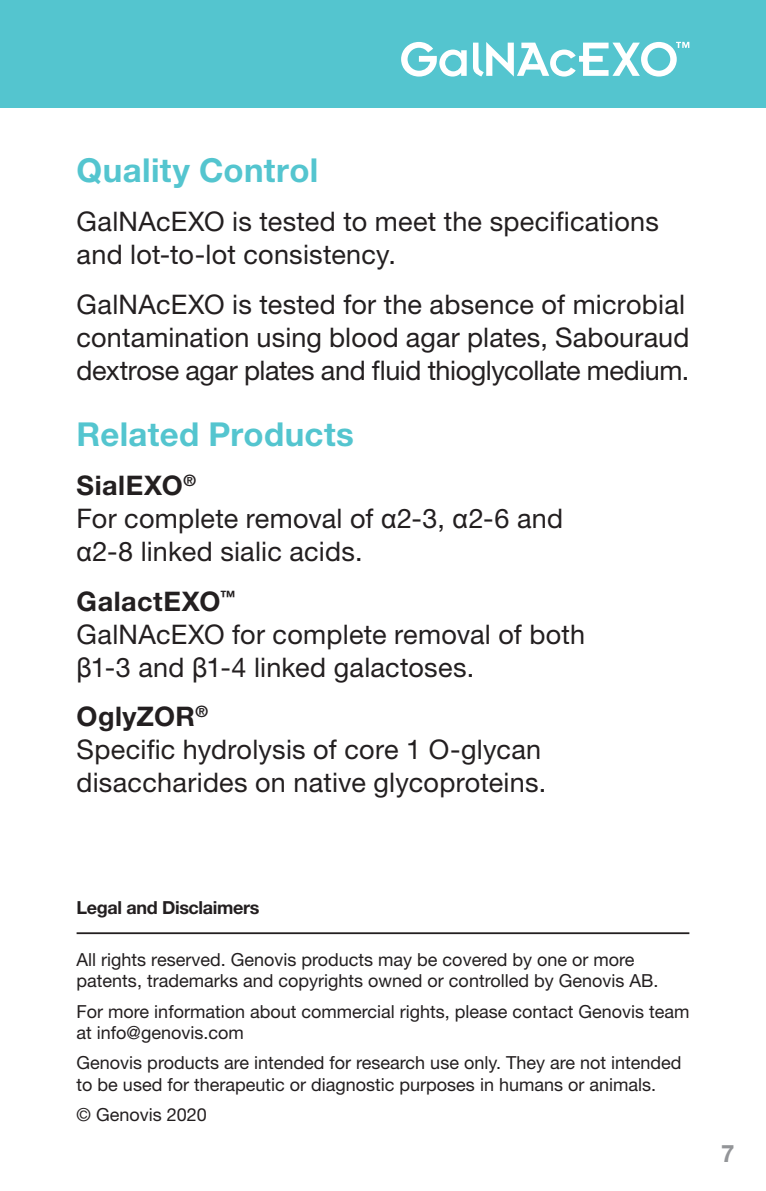
<style>
.page{position:relative;width:766px;height:1191px;background:#fff}
.page>*{position:absolute;margin:0;border:0;box-sizing:border-box;transform-origin:0 0}
.t1{font:700 33px "Helvetica Neue";letter-spacing:.01em;color:#54c5cf}
.t2{font:27px/33px "Helvetica Neue";letter-spacing:.01em;color:#231f20}
.t3{font:700 24px "Helvetica Neue";color:#939598}
.t4{font:18px/21.6px "Helvetica Neue";color:#231f20}
.t5{font:700 18px "Helvetica Neue";letter-spacing:-.02em;color:#231f20}
.s1{font-weight:700}
.s2{font-family:"Arial Unicode MS"}
</style>
<div class="page">
<div style="left:0;top:0;width:765px;height:108px;background:#54c5cf"></div>
<svg style="left:401px;top:42px;width:65px;height:35px"></svg>
<svg style="left:473px;top:42px;width:216px;height:35px"></svg>
<hr style="left:77px;top:932px;width:612px;height:2px;background:#231f20">
<p class="t1" style="left:77px;top:149px;width:243px">Quality Control</p>
<p class="t2" style="left:77px;top:205px;width:583px">GalNAcEXO is tested to meet the specifications and lot-to-lot consistency.</p>
<p class="t2" style="left:77px;top:287px;width:614px">GalNAcEXO is tested for the absence of microbial contamination using blood agar plates, Sabouraud dextrose agar plates and fluid thioglycollate medium.</p>
<p class="t1" style="left:77px;top:413px;width:279px">Related Products</p>
<p class="t2" style="left:77px;top:469px;width:488px"><span class="s1">SialEXO</span><sup>®<br></sup>For complete removal of <span class="s2">α</span>2-3, <span class="s2">α</span>2-6 and <span class="s2">α</span>2-8 linked sialic acids.</p>
<p class="t2" style="left:77px;top:584px;width:509px"><span class="s1">GalactEXO</span><sup>™<br></sup>GalNAcEXO for complete removal of both <span class="s2">β</span>1-3 and <span class="s2">β</span>1-4 linked galactoses.</p>
<p class="t2" style="left:77px;top:700px;width:471px"><span class="s1">OglyZOR</span><sup>®<br></sup>Specific hydrolysis of core 1 O-glycan disaccharides on native glycoproteins.</p>
<p class="t5" style="left:77px;top:896px;width:184px">Legal and Disclaimers</p>
<p class="t4" style="left:77px;top:948px;width:583px">All rights reserved. Genovis products may be covered by one or more patents, trademarks and copyrights owned or controlled by Genovis AB.</p>
<p class="t4" style="left:77px;top:1000px;width:614px">For more information about commercial rights, please contact Genovis team at info@genovis.com</p>
<p class="t4" style="left:77px;top:1052px;width:606px">Genovis products are intended for research use only. They are not intended to be used for therapeutic or diagnostic purposes in humans or animals.</p>
<p class="t4" style="left:77px;top:1103px;width:132px">© Genovis 2020</p>
<p class="t3" style="left:720px;top:1138px;width:15px">7</p>
</div>
